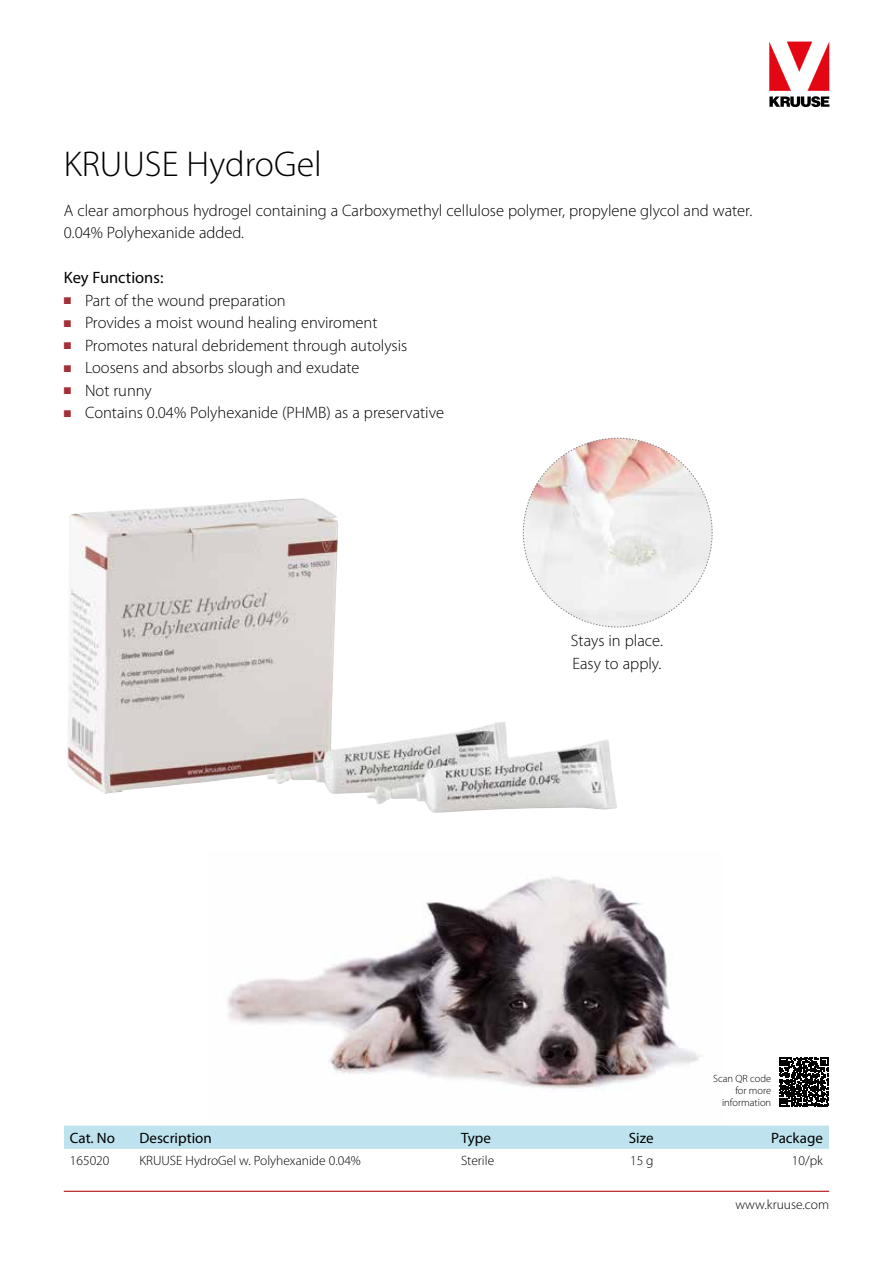
<style>
.page{position:relative;width:893px;height:1263px;background:#fff}
.page>*{position:absolute;margin:0;border:0;box-sizing:border-box;transform-origin:0 0}
.t1{font:300 36px "Myriad Pro";color:#000}
.t2{font:300 16.5px/22.5px "Myriad Pro";color:#000}
.t3{font:16.5px "Myriad Pro";color:#000}
.t4{font:15px "Myriad Pro";color:#000}
.t5{font:300 13.5px "Myriad Pro";color:#000}
.t6{font:300 10.5px/12px "Myriad Pro";color:#000;text-align:right}
.s1{color:#a52f38}
</style>
<div class="page">
<img style="left:67px;top:498px;width:550px;height:315px">
<img style="left:227px;top:875px;width:475px;height:215px">
<svg style="left:523px;top:438px;width:189px;height:189px"></svg>
<svg style="left:64px;top:1125px;width:765px;height:24px;background:#bfe3ee"></svg>
<hr style="left:64px;top:1191px;width:765px;height:1px;background:#b20e10">
<svg style="left:769px;top:42px;width:60px;height:65px"></svg>
<svg style="left:779px;top:1057px;width:49px;height:49px"></svg>
<h1 class="t1" style="left:64px;top:142px;width:260px">KRUUSE HydroGel</h1>
<p class="t2" style="left:64px;top:199px;width:690px">A clear amorphous hydrogel containing a Carboxymethyl cellulose polymer, propylene glycol and water.<br>0.04% Polyhexanide added.</p>
<p class="t3" style="left:64px;top:267px;width:101px">Key Functions:</p>
<p class="t2" style="left:64px;top:289px;width:223px"><span class="s1">■</span> Part of the wound preparation</p>
<p class="t2" style="left:64px;top:311px;width:315px"><span class="s1">■</span> Provides a moist wound healing enviroment</p>
<p class="t2" style="left:64px;top:334px;width:345px"><span class="s1">■</span> Promotes natural debridement through autolysis</p>
<p class="t2" style="left:64px;top:356px;width:297px"><span class="s1">■</span> Loosens and absorbs slough and exudate</p>
<p class="t2" style="left:64px;top:379px;width:90px"><span class="s1">■</span> Not runny</p>
<p class="t2" style="left:64px;top:401px;width:382px"><span class="s1">■</span> Contains 0.04% Polyhexanide (PHMB) as a preservative</p>
<p class="t2" style="left:571px;top:629px;width:93px">Stays in place.<br>Easy to apply.</p>
<p class="t6" style="left:713px;top:1073px;width:60px">Scan QR code for more information</p>
<p class="t4" style="left:70px;top:1128px;width:47px">Cat. No</p>
<p class="t4" style="left:139px;top:1128px;width:74px">Description</p>
<p class="t4" style="left:461px;top:1128px;width:31px">Type</p>
<p class="t4" style="left:629px;top:1128px;width:26px">Size</p>
<p class="t4" style="left:771px;top:1128px;width:53px">Package</p>
<p class="t5" style="left:70px;top:1152px;width:41px">165020</p>
<p class="t5" style="left:139px;top:1152px;width:223px">KRUUSE HydroGel w. Polyhexanide 0.04%</p>
<p class="t5" style="left:461px;top:1152px;width:35px">Sterile</p>
<p class="t5" style="left:630px;top:1152px;width:25px">15 g</p>
<p class="t5" style="left:792px;top:1152px;width:33px">10/pk</p>
<p class="t5" style="left:735px;top:1197px;width:95px">www.kruuse.com</p>
</div>
